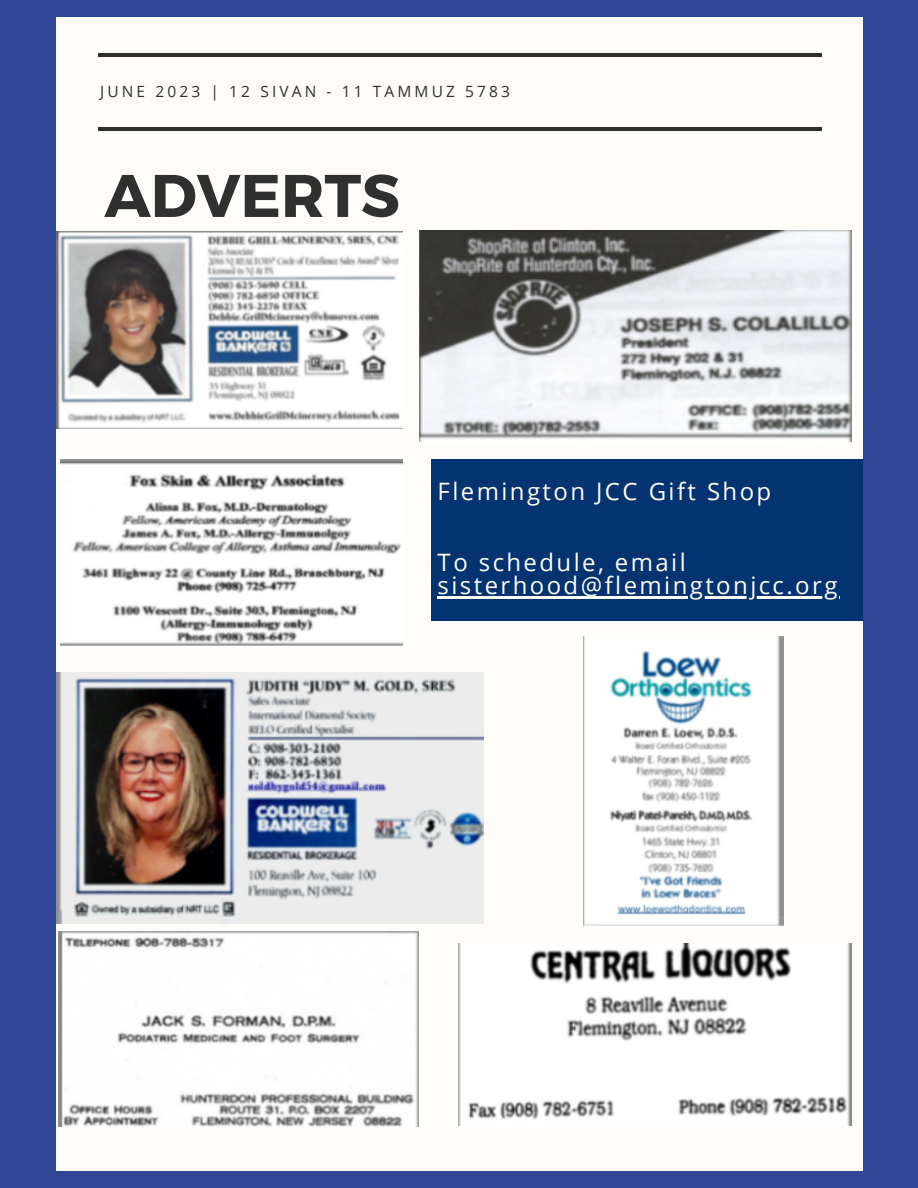
<style>
.page{position:relative;width:918px;height:1188px;background:#314596}
.page>*{position:absolute;margin:0;border:0;box-sizing:border-box;transform-origin:0 0}
.t1{font:700 60px "Montserrat";color:#303030}
.t2{font:24px/23.7px "Open Sans";letter-spacing:.1em;color:#fffdfa}
.t3{font:15.45px "Open Sans";letter-spacing:.2em;color:#303030}
</style>
<div class="page">
<div style="left:57px;top:17px;width:806px;height:1153px;background:#fffdfa"></div>
<hr style="left:98px;top:53px;width:724px;height:3px;background:#303030">
<hr style="left:98px;top:127px;width:724px;height:4px;background:#303030">
<img style="left:57px;top:231px;width:345px;height:198px">
<img style="left:61px;top:460px;width:342px;height:185px">
<div style="left:431px;top:460px;width:432px;height:161px;background:#043372"></div>
<img style="left:583px;top:636px;width:201px;height:290px">
<img style="left:57px;top:672px;width:426px;height:251px">
<img style="left:58px;top:931px;width:361px;height:195px">
<img style="left:458px;top:944px;width:393px;height:182px">
<img style="left:419px;top:231px;width:432px;height:210px">
<hr style="left:438px;top:597px;width:402px;height:2px;background:#fffdfa">
<p class="t3" style="left:100px;top:81px;width:411px">JUNE 2023 | 12 SIVAN - 11 TAMMUZ 5783</p>
<p class="t1" style="left:104px;top:157px;width:297px">ADVERTS</p>
<p class="t2" style="left:438px;top:479px;width:335px">Flemington JCC Gift Shop</p>
<p class="t2" style="left:438px;top:550px;width:401px">To schedule, email sisterhood@flemingtonjcc.org</p>
</div>
